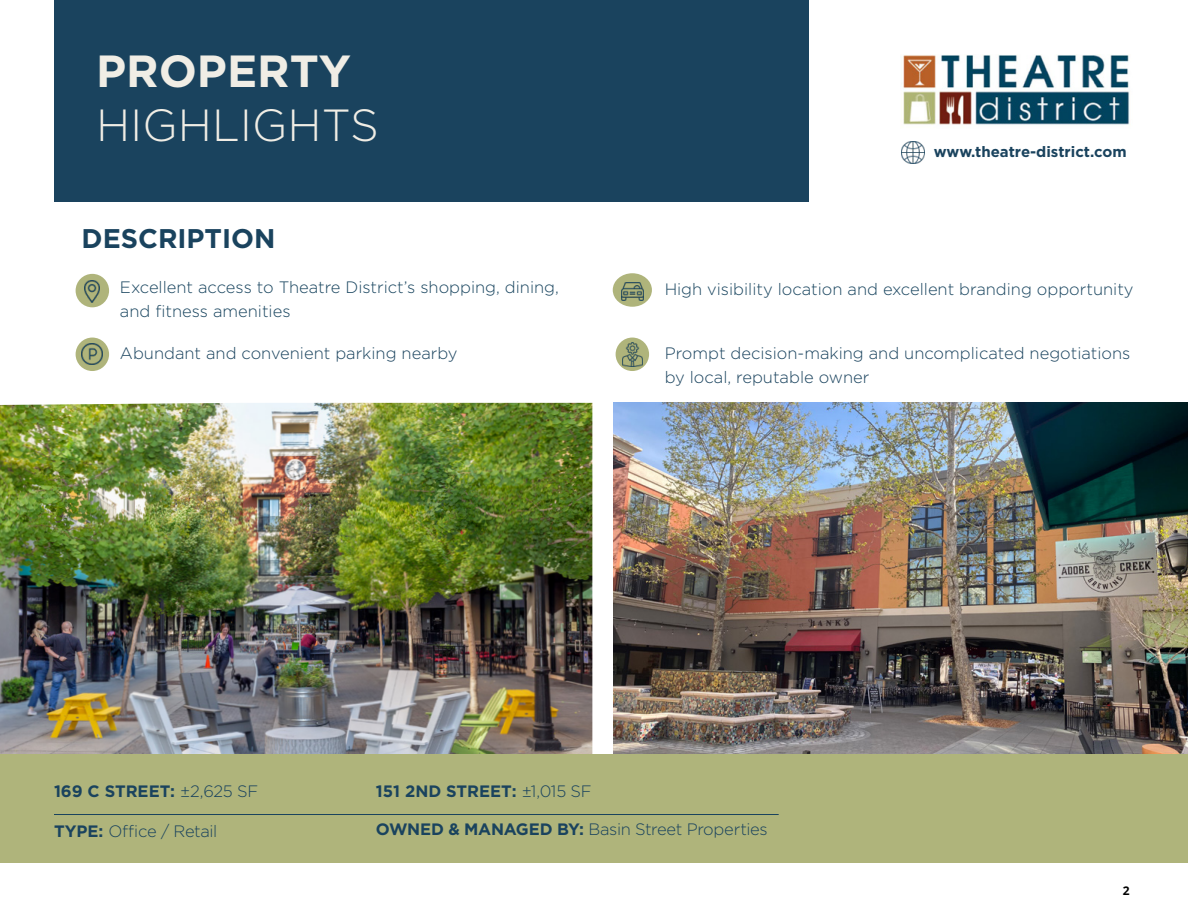
<style>
.page{position:relative;width:1188px;height:918px;background:#fff}
.page>*{position:absolute;margin:0;border:0;box-sizing:border-box;transform-origin:0 0}
.t1{font:300 45px "Gotham";color:#f0ede5}
.t2{font:700 45px "Gotham";color:#f0ede5}
.t3{font:700 27px "Gotham";color:#1a435e}
.t4{font:300 16.5px/24px "Gotham";color:#19455f}
.t5{font:300 16.5px/24px "Gotham";color:#1a435e}
.t6{font:700 16.5px "Gotham";color:#1a435e}
.t7{font:300 16.5px "Gotham";letter-spacing:-.02em;color:#1a435e}
.t8{font:300 16.5px "Gotham";letter-spacing:-.025em;color:#1a435e}
.t9{font:700 15px "Gotham";color:#1a435e}
.t10{font:700 12px "Open Sans";color:#000}
.s1{font-weight:300}
.s2{font-weight:700}
</style>
<div class="page">
<img style="left:613px;top:403px;width:575px;height:351px">
<div style="left:54px;top:0;width:755px;height:202px;background:#1a435e"></div>
<img style="left:0;top:403px;width:592px;height:351px">
<img style="left:901px;top:54px;width:229px;height:71px">
<div style="left:0;top:754px;width:1188px;height:109px;background:#afb47b"></div>
<img style="left:902px;top:141px;width:22px;height:23px">
<hr style="left:54px;top:814px;width:725px;height:1px;background:#1a435e">
<div style="left:76px;top:274px;width:33px;height:33px;background:#afb47b;border-radius:50%"></div>
<img style="left:85px;top:281px;width:15px;height:21px">
<div style="left:613px;top:273px;width:39px;height:34px;background:#afb47b;border-radius:50%"></div>
<img style="left:621px;top:283px;width:23px;height:17px">
<div style="left:616px;top:338px;width:33px;height:33px;background:#afb47b;border-radius:50%"></div>
<img style="left:623px;top:343px;width:19px;height:23px">
<div style="left:76px;top:338px;width:33px;height:33px;background:#afb47b;border-radius:50%"></div>
<img style="left:82px;top:344px;width:21px;height:21px">
<h1 class="t2" style="left:96px;top:41px;width:256px">PROPERTY</h1>
<h1 class="t1" style="left:96px;top:97px;width:284px">HIGHLIGHTS</h1>
<h2 class="t3" style="left:82px;top:221px;width:195px">DESCRIPTION</h2>
<p class="t9" style="left:934px;top:142px;width:194px">www.theatre-district.com</p>
<p class="t4" style="left:120px;top:275px;width:440px">Excellent access to Theatre District’s shopping, dining, and fitness amenities</p>
<p class="t4" style="left:665px;top:277px;width:470px">High visibility location and excellent branding opportunity</p>
<p class="t5" style="left:665px;top:341px;width:467px">Prompt decision-making and uncomplicated negotiations by local, reputable owner</p>
<p class="t5" style="left:120px;top:341px;width:339px">Abundant and convenient parking nearby</p>
<p class="t6" style="left:54px;top:780px;width:206px">169 C STREET: <span class="s1">±2,625 SF</span></p>
<p class="t6" style="left:376px;top:780px;width:217px">151 2ND STREET: <span class="s1">±1,015 SF</span></p>
<p class="t8" style="left:54px;top:821px;width:165px"><span class="s2">TYPE:</span> Office / Retail</p>
<p class="t7" style="left:376px;top:819px;width:393px"><span class="s2">OWNED &amp; MANAGED BY:</span> Basin Street Properties</p>
<p class="t10" style="left:1123px;top:882px;width:8px">2</p>
</div>
